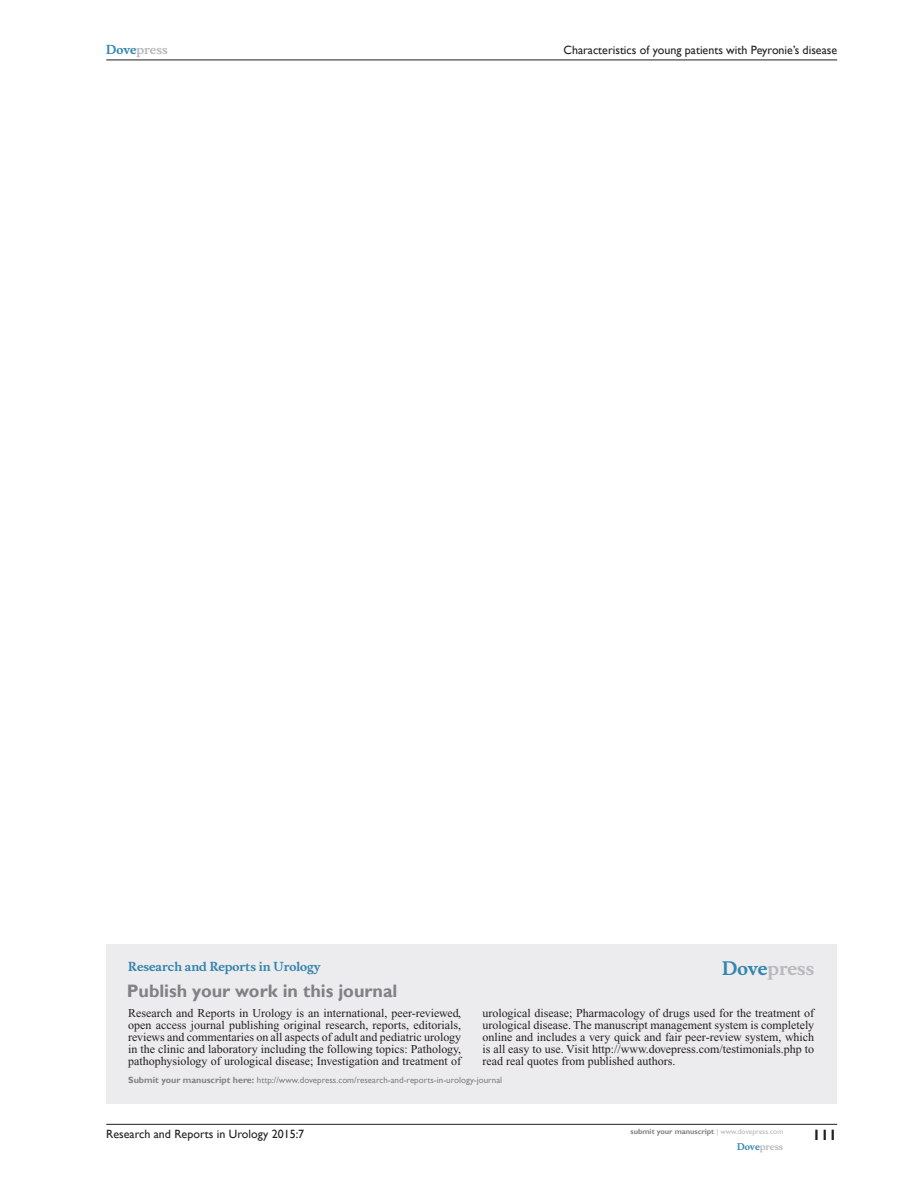
<style>
.page{position:relative;width:918px;height:1188px;background:#fff}
.page>*{position:absolute;margin:0;border:0;box-sizing:border-box;transform-origin:0 0}
.PromBx-H1{font:700 18px "Gill Sans";color:#808285}
.PromBx-Brand{font:700 18px "Musee";color:#b8b9bc}
.t1{font:700 15px "Gill Sans";color:#231f20}
.PromBx-Tx{font:12px/12px "Times New Roman";color:#231f20;text-align:justify}
.t2{font:12px "Gill Sans";color:#231f20}
.PromBx-JrnlName{font:700 12px "Musee";color:#3485ae}
.t3{font:700 12px "Musee";color:#b8b9bc}
.PromBx-SubmitMssWebA{font:9px "Gill Sans";color:#808285}
.t4{font:700 9px "Musee";color:#b8b9bc}
.t5{font:700 7.5px "Gill Sans";color:#808285}
.s1{color:#3485ae}
.s2{font-weight:700}
.s3{font-weight:400;color:#b8b9bc}
</style>
<div class="page">
<div style="left:106px;top:944px;width:731px;height:159px;background:#ececee"></div>
<hr style="left:106px;top:1124px;width:731px;height:1px;background:#231f20">
<hr style="left:106px;top:60px;width:731px;height:1px;background:#231f20">
<p class="t3" style="left:106px;top:43px;width:63px"><span class="s1">Dove</span>press</p>
<p class="t2" style="left:564px;top:43px;width:275px">Characteristics of young patients with Peyronie’s disease</p>
<p class="PromBx-JrnlName" style="left:128px;top:959px;width:194px">Research and Reports in Urology</p>
<p class="PromBx-H1" style="left:127px;top:980px;width:272px">Publish your work in this journal</p>
<p class="PromBx-Brand" style="left:722px;top:958px;width:94px"><span class="s1">Dove</span>press</p>
<p class="PromBx-Tx" style="left:128px;top:1007px;width:334px">Research and Reports in Urology is an international, peer-reviewed, open access journal publishing original research, reports, editorials, reviews and commentaries on all aspects of adult and pediatric urology in the clinic and laboratory including the following topics: Pathology, pathophysiology of urological disease; Investigation and treatment of</p>
<p class="PromBx-Tx" style="left:482px;top:1007px;width:333px">urological disease; Pharmacology of drugs used for the treatment of urological disease. The manuscript management system is completely online and includes a very quick and fair peer-review system, which is all easy to use. Visit http://www.dovepress.com/testimonials.php to read real quotes from published authors.</p>
<p class="PromBx-SubmitMssWebA" style="left:128px;top:1075px;width:375px"><span class="s2">Submit your manuscript here:</span> http://www.dovepress.com/research-and-reports-in-urology-journal</p>
<p class="t2" style="left:106px;top:1127px;width:200px">Research and Reports in Urology 2015:7</p>
<p class="t5" style="left:631px;top:1127px;width:154px">submit your manuscript <span class="s3">| www.dovepress.com</span></p>
<p class="t4" style="left:737px;top:1141px;width:48px"><span class="s1">Dove</span>press</p>
<p class="t1" style="left:812px;top:1126px;width:26px">111</p>
</div>
